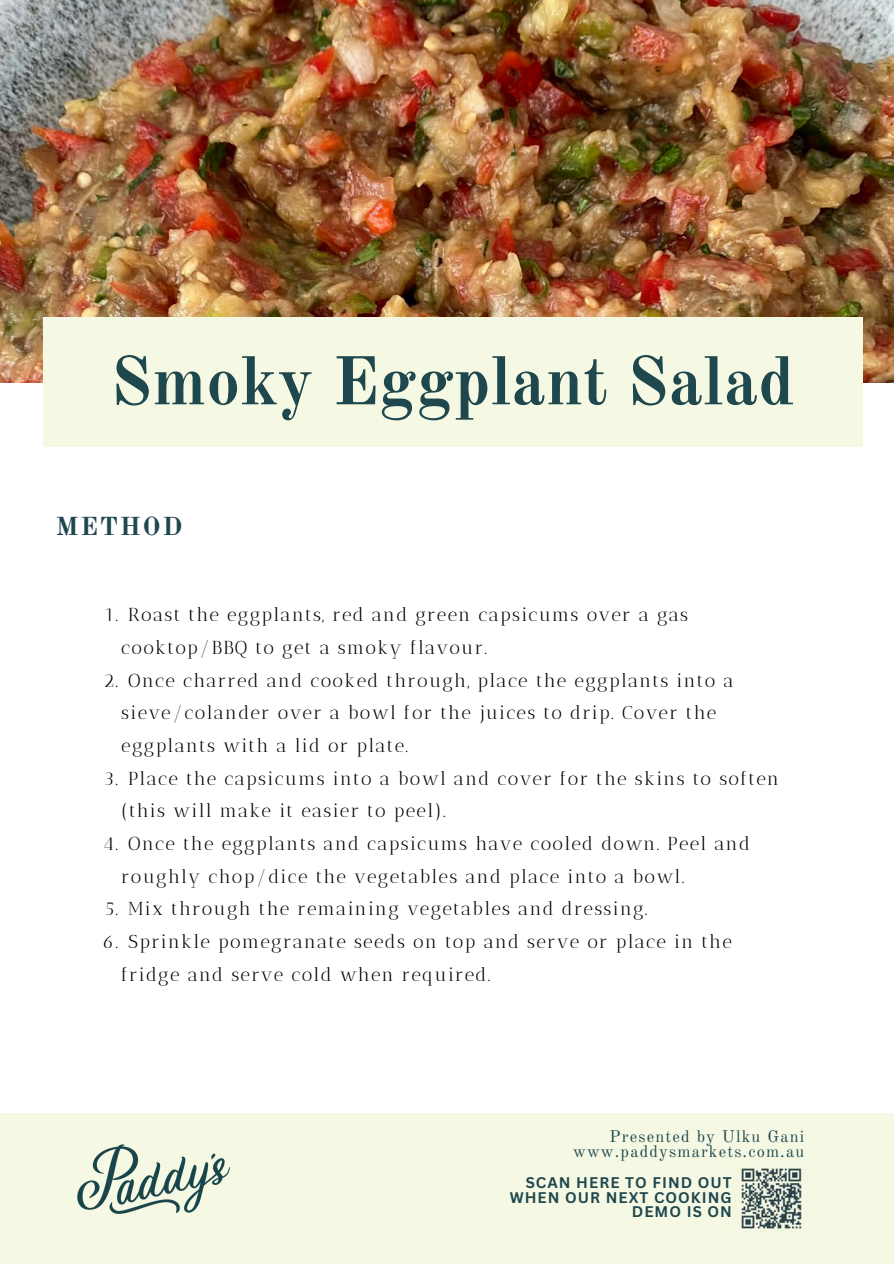
<style>
.page{position:relative;width:894px;height:1264px;background:#fff}
.page>*{position:absolute;margin:0;border:0;box-sizing:border-box;transform-origin:0 0}
.t1{font:700 67.5px "Old Standard";color:#1e474e}
.t2{font:700 25.5px "Old Standard";letter-spacing:.07em;color:#1e474e}
.t3{font:18.75px/32.7px "Antic Didone";letter-spacing:.07em;color:#000}
.t4{font:16.5px "Old Standard";letter-spacing:.07em;color:#1e474e}
.t5{font:700 15px/14.7px "Canva Sans";letter-spacing:.07em;color:#1e474e;text-align:right}
</style>
<div class="page">
<div style="left:0;top:1113px;width:893px;height:150px;background:#f5f8e3"></div>
<img style="left:738px;top:1168px;width:64px;height:63px">
<img style="left:77px;top:1144px;width:152px;height:70px">
<img style="left:0;top:0;width:893px;height:383px">
<div style="left:43px;top:317px;width:819px;height:130px;background:#f5f8e3"></div>
<p class="t1" style="left:110px;top:340px;width:685px">Smoky Eggplant Salad</p>
<p class="t2" style="left:56px;top:510px;width:128px">METHOD</p>
<p class="t3" style="left:121px;top:598px;width:568px;text-indent:7px">Roast the eggplants, red and green capsicums over a gas cooktop/BBQ to get a smoky flavour.</p>
<p class="t3" style="left:105px;top:598px;width:15px">1.</p>
<p class="t3" style="left:121px;top:664px;width:613px;text-indent:7px">Once charred and cooked through, place the eggplants into a sieve/colander over a bowl for the juices to drip. Cover the eggplants with a lid or plate.</p>
<p class="t3" style="left:103px;top:664px;width:16px">2.</p>
<p class="t3" style="left:121px;top:761px;width:659px;text-indent:7px">Place the capsicums into a bowl and cover for the skins to soften (this will make it easier to peel).</p>
<p class="t3" style="left:104px;top:761px;width:16px">3.</p>
<p class="t3" style="left:121px;top:827px;width:630px;text-indent:7px">Once the eggplants and capsicums have cooled down. Peel and roughly chop/dice the vegetables and place into a bowl.</p>
<p class="t3" style="left:103px;top:827px;width:17px">4.</p>
<p class="t3" style="left:105px;top:892px;width:543px">5. Mix through the remaining vegetables and dressing.</p>
<p class="t3" style="left:121px;top:925px;width:612px;text-indent:7px">Sprinkle pomegranate seeds on top and serve or place in the fridge and serve cold when required.</p>
<p class="t3" style="left:103px;top:925px;width:17px">6.</p>
<p class="t4" style="left:609px;top:1125px;width:196px">Presented by Ulku Gani</p>
<h4 class="t4" style="left:573px;top:1141px;width:233px">www.paddysmarkets.com.au</h4>
<p class="t5" style="left:509px;top:1174px;width:224px">SCAN HERE TO FIND OUT<br>WHEN OUR NEXT COOKING<br>DEMO IS ON</p>
</div>
